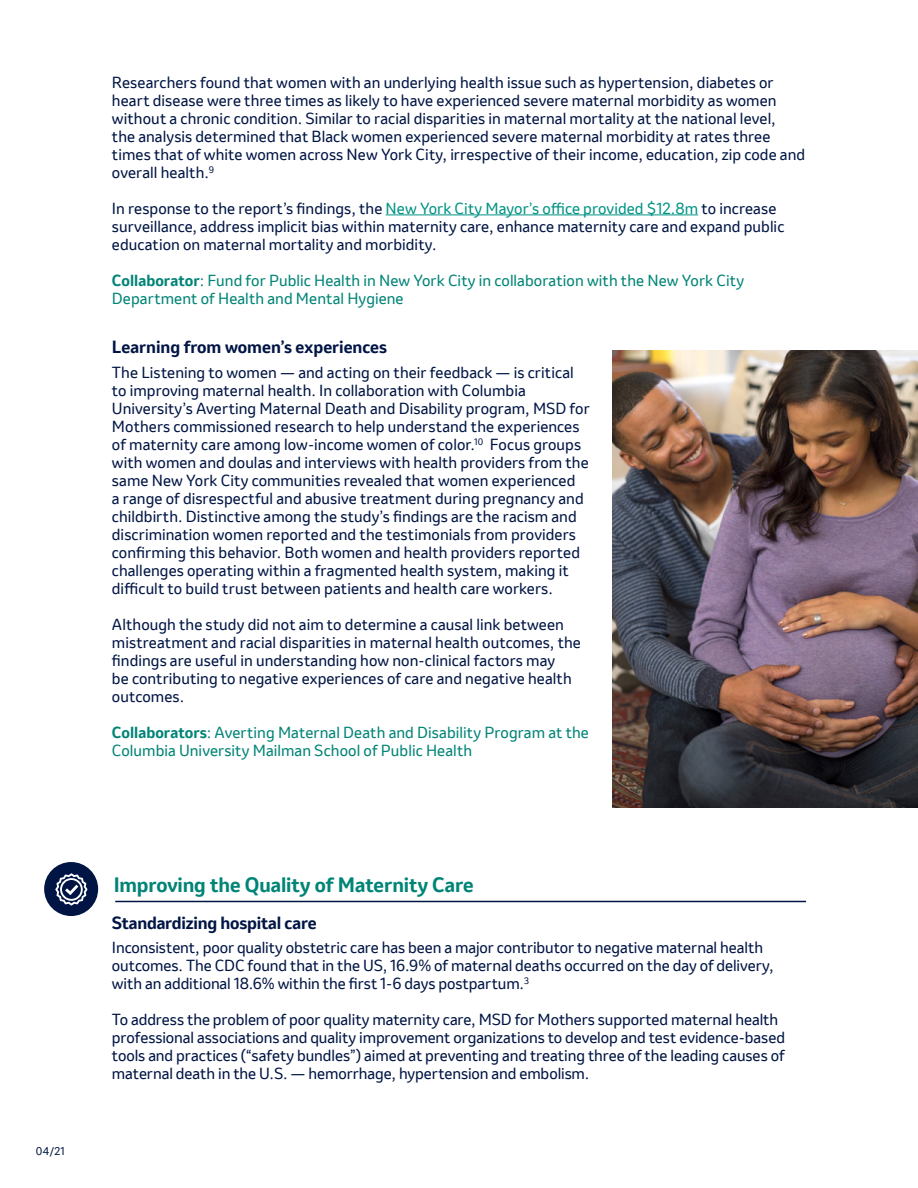
<style>
.page{position:relative;width:918px;height:1188px;background:#fff}
.page>*{position:absolute;margin:0;border:0;box-sizing:border-box;transform-origin:0 0}
.t1{font:700 19.5px "Invention";letter-spacing:-.005em;color:#008476}
.t2{font:700 16.5px "Invention";letter-spacing:-.005em;color:#001544}
.t3{font:15px/18px "Invention";letter-spacing:.005em;color:#001544}
.t4{font:15px/18px "Invention";letter-spacing:.005em;color:#008476}
.t5{font:10.5px "Invention";color:#001544}
.s1{color:#009484}
.s2{font-weight:700}
</style>
<div class="page">
<div style="left:44px;top:862px;width:54px;height:54px;background:#001544;border-radius:50%"></div>
<svg style="left:44px;top:865px;width:51px;height:51px"></svg>
<hr style="left:115px;top:901px;width:691px;height:1px;background:#001544">
<hr style="left:386px;top:214px;width:312px;height:1px;background:#009484">
<img style="left:612px;top:350px;width:306px;height:458px">
<p class="t5" style="left:36px;top:1144px;width:30px">04/21</p>
<p class="t3" style="left:112px;top:73px;width:695px">Researchers found that women with an underlying health issue such as hypertension, diabetes or heart disease were three times as likely to have experienced severe maternal morbidity as women without a chronic condition. Similar to racial disparities in maternal mortality at the national level,<br>the analysis determined that Black women experienced severe maternal morbidity at rates three times that of white women across New York City, irrespective of their income, education, zip code and overall health.<sup>9</sup></p>
<p class="t3" style="left:112px;top:199px;width:674px">In response to the report’s findings, the <span class="s1">New York City Mayor’s office provided $12.8m</span> to increase surveillance, address implicit bias within maternity care, enhance maternity care and expand public education on maternal mortality and morbidity.</p>
<p class="t4" style="left:112px;top:271px;width:634px"><span class="s2">Collaborator</span>: Fund for Public Health in New York City in collaboration with the New York City<br>Department of Health and Mental Hygiene</p>
<p class="t2" style="left:112px;top:335px;width:277px">Learning from women’s experiences</p>
<p class="t3" style="left:112px;top:363px;width:479px">The Listening to women — and acting on their feedback — is critical to improving maternal health. In collaboration with Columbia University’s Averting Maternal Death and Disability program, MSD for Mothers commissioned research to help understand the experiences of maternity care among low-income women of color.<sup>10</sup> Focus groups with women and doulas and interviews with health providers from the same New York City communities revealed that women experienced<br>a range of disrespectful and abusive treatment during pregnancy and childbirth. Distinctive among the study’s findings are the racism and discrimination women reported and the testimonials from providers confirming this behavior. Both women and health providers reported challenges operating within a fragmented health system, making it difficult to build trust between patients and health care workers.</p>
<p class="t3" style="left:112px;top:615px;width:471px">Although the study did not aim to determine a causal link between mistreatment and racial disparities in maternal health outcomes, the findings are useful in understanding how non-clinical factors may<br>be contributing to negative experiences of care and negative health outcomes.</p>
<p class="t4" style="left:112px;top:723px;width:479px"><span class="s2">Collaborators</span>: Averting Maternal Death and Disability Program at the<br>Columbia University Mailman School of Public Health</p>
<p class="t1" style="left:114px;top:871px;width:361px">Improving the Quality of Maternity Care</p>
<p class="t2" style="left:112px;top:911px;width:206px">Standardizing hospital care</p>
<p class="t3" style="left:112px;top:939px;width:663px">Inconsistent, poor quality obstetric care has been a major contributor to negative maternal health outcomes. The CDC found that in the US, 16.9% of maternal deaths occurred on the day of delivery, with an additional 18.6% within the first 1-6 days postpartum.<sup>3</sup></p>
<p class="t3" style="left:112px;top:1011px;width:675px">To address the problem of poor quality maternity care, MSD for Mothers supported maternal health professional associations and quality improvement organizations to develop and test evidence-based tools and practices (“safety bundles”) aimed at preventing and treating three of the leading causes of maternal death in the U.S. — hemorrhage, hypertension and embolism.</p>
</div>
